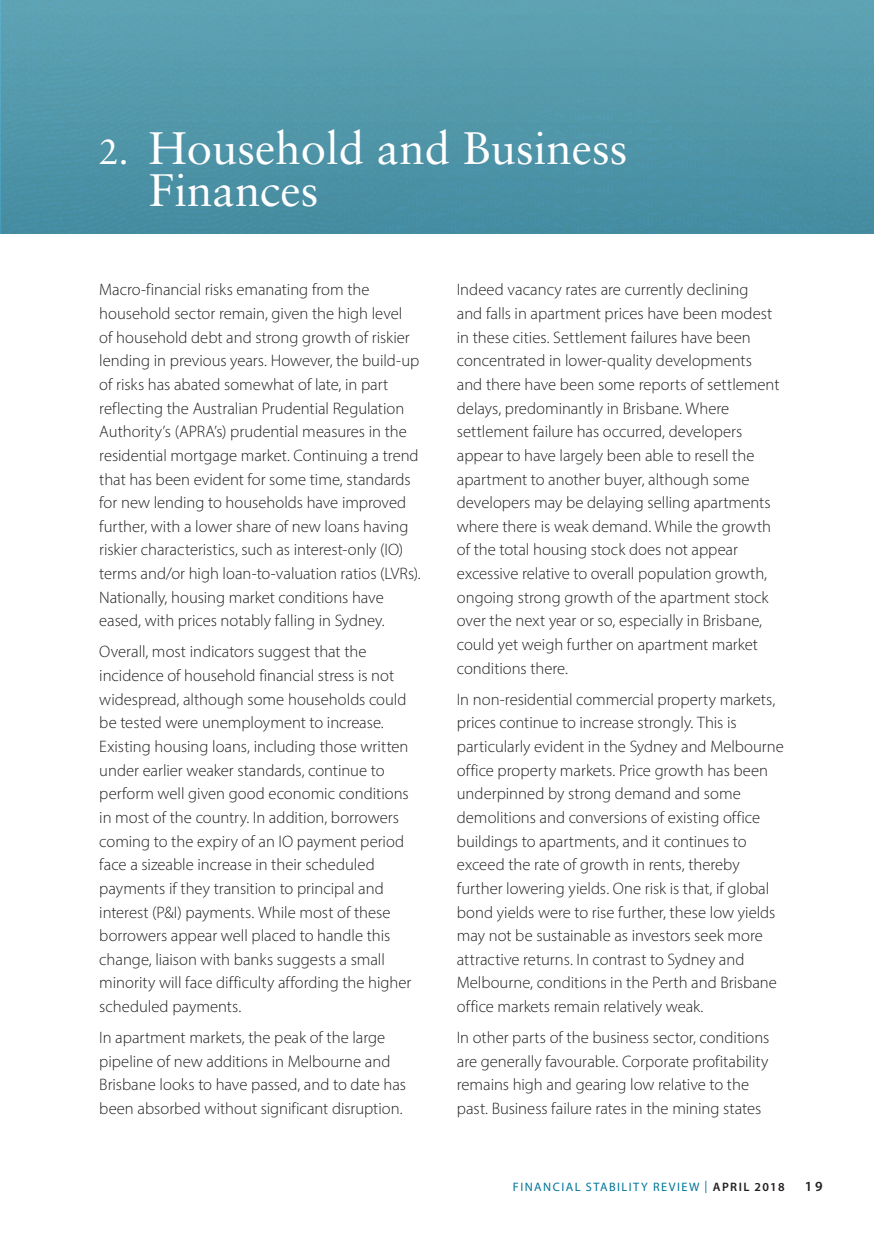
<style>
.page{position:relative;width:874px;height:1241px;background:#fff}
.page>*{position:absolute;margin:0;border:0;box-sizing:border-box;transform-origin:0 0}
.t1{font:45.5px/42px "Sabon LT Std";color:#fff}
.t2{font:300 16.62px/23.6px "Myriad Pro";color:#231f20}
.t3{font:600 14px "Myriad Pro";color:#231f20}
.t4{font:12.25px "Myriad Pro";letter-spacing:.12em;color:#007598}
.s1{font-size:35px}
.s2{font-weight:600;color:#231f20}
</style>
<div class="page">
<img style="left:1px;top:0;width:872px;height:233px">
<h1 class="t1" style="left:149px;top:127px;width:479px;text-indent:-50px"><span class="s1">2.</span> Household and Business<br>Finances</h1>
<p class="t2" style="left:99px;top:278px;width:323px">Macro-financial risks emanating from the household sector remain, given the high level<br>of household debt and strong growth of riskier lending in previous years. However, the build-up of risks has abated somewhat of late, in part reflecting the Australian Prudential Regulation Authority’s (APRA’s) prudential measures in the residential mortgage market. Continuing a trend that has been evident for some time, standards for new lending to households have improved further, with a lower share of new loans having riskier characteristics, such as interest-only (IO) terms and/or high loan-to-valuation ratios (LVRs).<br>Nationally, housing market conditions have eased, with prices notably falling in Sydney.</p>
<p class="t2" style="left:99px;top:640px;width:313px">Overall, most indicators suggest that the incidence of household financial stress is not widespread, although some households could be tested were unemployment to increase.<br>Existing housing loans, including those written under earlier weaker standards, continue to perform well given good economic conditions in most of the country. In addition, borrowers coming to the expiry of an IO payment period face a sizeable increase in their scheduled payments if they transition to principal and interest (P&amp;I) payments. While most of these borrowers appear well placed to handle this change, liaison with banks suggests a small minority will face difficulty affording the higher scheduled payments.</p>
<p class="t2" style="left:99px;top:1025px;width:308px">In apartment markets, the peak of the large pipeline of new additions in Melbourne and Brisbane looks to have passed, and to date has been absorbed without significant disruption.</p>
<p class="t2" style="left:456px;top:278px;width:324px">Indeed vacancy rates are currently declining<br>and falls in apartment prices have been modest in these cities. Settlement failures have been concentrated in lower-quality developments and there have been some reports of settlement delays, predominantly in Brisbane. Where settlement failure has occurred, developers appear to have largely been able to resell the apartment to another buyer, although some developers may be delaying selling apartments where there is weak demand. While the growth of the total housing stock does not appear excessive relative to overall population growth, ongoing strong growth of the apartment stock over the next year or so, especially in Brisbane, could yet weigh further on apartment market conditions there.</p>
<p class="t2" style="left:456px;top:687px;width:328px">In non-residential commercial property markets, prices continue to increase strongly. This is particularly evident in the Sydney and Melbourne office property markets. Price growth has been underpinned by strong demand and some demolitions and conversions of existing office buildings to apartments, and it continues to exceed the rate of growth in rents, thereby further lowering yields. One risk is that, if global bond yields were to rise further, these low yields may not be sustainable as investors seek more attractive returns. In contrast to Sydney and Melbourne, conditions in the Perth and Brisbane office markets remain relatively weak.</p>
<p class="t2" style="left:456px;top:1025px;width:314px">In other parts of the business sector, conditions are generally favourable. Corporate profitability remains high and gearing low relative to the past. Business failure rates in the mining states</p>
<p class="t4" style="left:512px;top:1179px;width:273px">FINANCIAL STABILITY REVIEW | <span class="s2">APRIL 2018</span></p>
<p class="t3" style="left:804px;top:1177px;width:19px">19</p>
</div>
